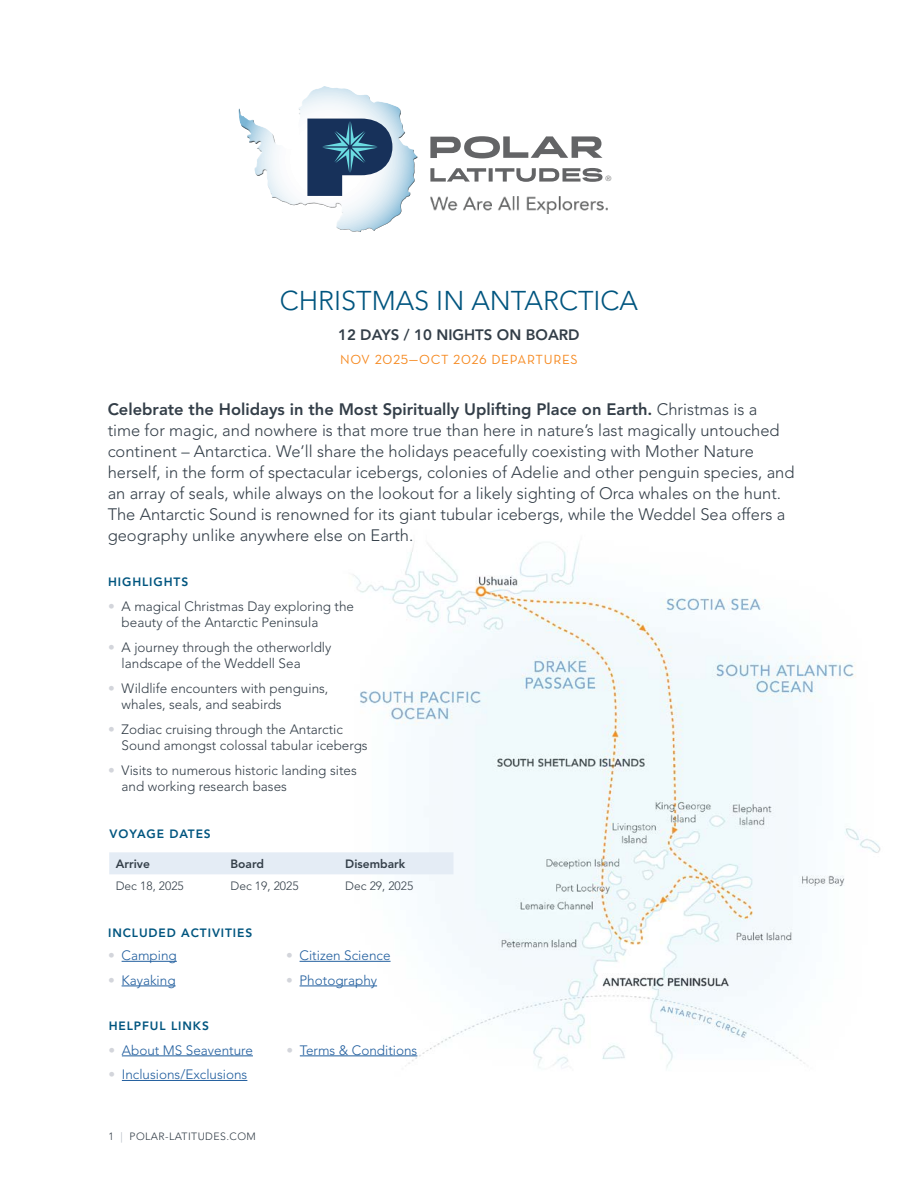
<style>
.page{position:relative;width:918px;height:1188px;background:#fff}
.page>*{position:absolute;margin:0;border:0;box-sizing:border-box;transform-origin:0 0}
.t1{font:300 27px "Avenir LT Std";color:#00557f}
.t2{font:300 16.5px/21px "Avenir LT Std";color:#333e48}
.t3{font:800 15px "Avenir LT Std";color:#333e48}
.t4{font:300 13.5px/16.5px "Avenir LT Std";color:#333e48}
.t5{font:300 13.5px "Avenir LT Std";color:#215e9e}
.t6{font:13.5px "Neutraface Text";letter-spacing:.05em;color:#f68920}
.t7{font:800 12px "Avenir LT Std";letter-spacing:.075em;color:#00557f}
.t8{font:300 12px "Avenir LT Std";color:#343f49}
.t9{font:800 12px "Avenir LT Std";color:#343f49}
.t10{font:300 10.5px "Avenir LT Std";letter-spacing:.04em;color:#333e48}
.t11{font:7.5px "Avenir";color:#5f6060}
.s1{font-weight:800}
.s2{color:#d3d5db}
.s3{color:#afb5bf}
</style>
<div class="page">
<img style="left:338px;top:543px;width:543px;height:525px">
<hr style="left:122px;top:961px;width:55px;height:1px;background:#215e9e">
<hr style="left:122px;top:986px;width:54px;height:1px;background:#215e9e">
<hr style="left:300px;top:961px;width:91px;height:1px;background:#215e9e">
<hr style="left:300px;top:986px;width:77px;height:1px;background:#215e9e">
<hr style="left:122px;top:1056px;width:131px;height:1px;background:#215e9e">
<hr style="left:122px;top:1080px;width:125px;height:1px;background:#215e9e">
<hr style="left:300px;top:1056px;width:117px;height:1px;background:#215e9e">
<svg style="left:238px;top:86px;width:180px;height:146px"></svg>
<svg style="left:430px;top:168px;width:173px;height:14px"></svg>
<svg style="left:430px;top:136px;width:173px;height:22px"></svg>
<img style="left:430px;top:196px;width:178px;height:18px">
<div style="left:109px;top:852px;width:344px;height:22px;background:#e4ecf5"></div>
<p class="t11" style="left:606px;top:174px;width:7px">®</p>
<h1 class="t1" style="left:280px;top:284px;width:360px">CHRISTMAS IN ANTARCTICA</h1>
<p class="t3" style="left:338px;top:325px;width:243px">12 DAYS / 10 NIGHTS ON BOARD</p>
<p class="t6" style="left:340px;top:351px;width:239px">NOV 2025—OCT 2026 DEPARTURES</p>
<p class="t2" style="left:108px;top:398px;width:688px"><span class="s1">Celebrate the Holidays in the Most Spiritually Uplifting Place on Earth.</span> Christmas is a<br>time for magic, and nowhere is that more true than here in nature’s last magically untouched continent – Antarctica. We’ll share the holidays peacefully coexisting with Mother Nature herself, in the form of spectacular icebergs, colonies of Adelie and other penguin species, and an array of seals, while always on the lookout for a likely sighting of Orca whales on the hunt.<br>The Antarctic Sound is renowned for its giant tubular icebergs, while the Weddel Sea offers a geography unlike anywhere else on Earth.</p>
<p class="t7" style="left:108px;top:575px;width:82px">HIGHLIGHTS</p>
<p class="t4" style="left:122px;top:598px;width:234px;text-indent:-14px"><span class="s2">•</span> A magical Christmas Day exploring the beauty of the Antarctic Peninsula</p>
<p class="t4" style="left:122px;top:639px;width:211px;text-indent:-14px"><span class="s2">•</span> A journey through the otherworldly landscape of the Weddell Sea</p>
<p class="t4" style="left:122px;top:680px;width:208px;text-indent:-14px"><span class="s2">•</span> Wildlife encounters with penguins, whales, seals, and seabirds</p>
<p class="t4" style="left:122px;top:721px;width:248px;text-indent:-14px"><span class="s2">•</span> Zodiac cruising through the Antarctic<br>Sound amongst colossal tabular icebergs</p>
<p class="t4" style="left:122px;top:762px;width:237px;text-indent:-14px"><span class="s2">•</span> Visits to numerous historic landing sites and working research bases</p>
<p class="t7" style="left:110px;top:826px;width:103px">VOYAGE DATES</p>
<p class="t9" style="left:116px;top:857px;width:36px">Arrive</p>
<p class="t9" style="left:230px;top:857px;width:35px">Board</p>
<p class="t9" style="left:345px;top:857px;width:62px">Disembark</p>
<p class="t8" style="left:116px;top:879px;width:70px">Dec 18, 2025</p>
<p class="t8" style="left:230px;top:879px;width:70px">Dec 19, 2025</p>
<p class="t8" style="left:345px;top:879px;width:70px">Dec 29, 2025</p>
<p class="t7" style="left:108px;top:926px;width:146px">INCLUDED ACTIVITIES</p>
<p class="t5" style="left:108px;top:947px;width:70px"><span class="s2">•</span> Camping</p>
<p class="t5" style="left:108px;top:972px;width:69px"><span class="s2">•</span> Kayaking</p>
<p class="t7" style="left:109px;top:1019px;width:102px">HELPFUL LINKS</p>
<p class="t5" style="left:108px;top:1042px;width:146px"><span class="s2">•</span> About MS Seaventure</p>
<p class="t5" style="left:108px;top:1067px;width:141px"><span class="s2">•</span> Inclusions/Exclusions</p>
<p class="t10" style="left:108px;top:1130px;width:149px">1 <span class="s3">|</span> POLAR-LATITUDES.COM</p>
<p class="t5" style="left:286px;top:947px;width:106px"><span class="s2">•</span> Citizen Science</p>
<p class="t5" style="left:286px;top:972px;width:93px"><span class="s2">•</span> Photography</p>
<p class="t5" style="left:286px;top:1042px;width:133px"><span class="s2">•</span> Terms &amp; Conditions</p>
</div>
